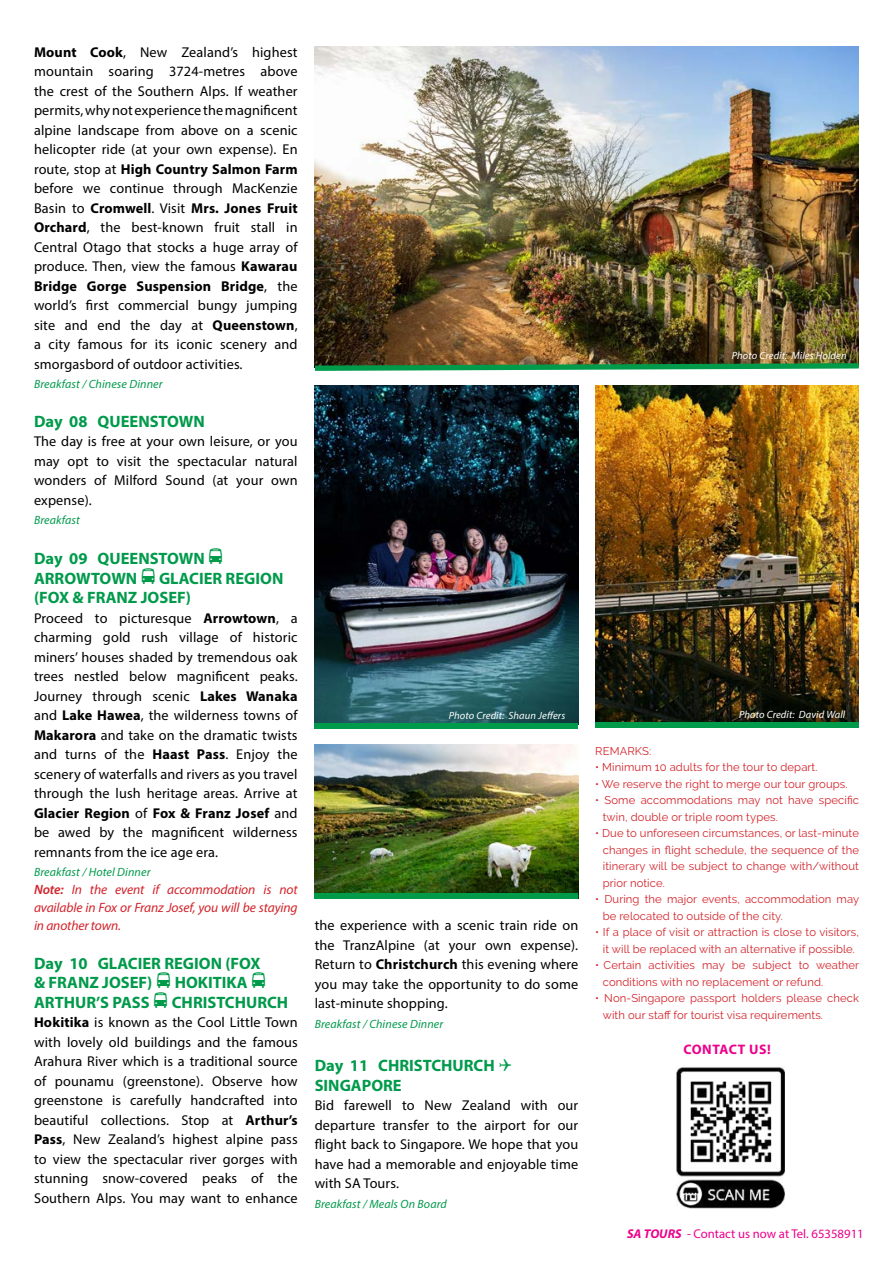
<style>
.page{position:relative;width:893px;height:1263px;background:#fff}
.page>*{position:absolute;margin:0;border:0;box-sizing:border-box;transform-origin:0 0}
.t1{font:700 16.5px/19.5px "Myriad Pro";color:#009a4b}
.t2{font:14.25px/19.5px "Myriad Pro";letter-spacing:.01em;color:#000;text-align:justify}
.t3{font:700 13.8px "Myriad Pro";letter-spacing:.04em;color:#ec008c}
.t4{font:italic 13.5px/18px "Myriad Pro";letter-spacing:-.01em;color:#d2232a;text-align:justify}
.t5{font:12.75px "Myriad Pro";color:#ec008c}
.t6{font:italic 12px "Myriad Pro";letter-spacing:.01em;color:#009a4b}
.t7{font:11.25px/16.5px "Raleway";letter-spacing:.01em;color:#d2232a}
.t8{font:italic 10.5px "Myriad Pro";letter-spacing:.01em;color:#fff}
.s1{font-weight:700}
.s2{font-family:"Travelcons";font-weight:400}
.s3{font-weight:600}
.s4{font-weight:700;font-style:italic}
</style>
<div class="page">
<img style="left:315px;top:385px;width:263px;height:338px">
<div style="left:315px;top:723px;width:263px;height:5px;background:#009a4b"></div>
<img style="left:677px;top:1067px;width:107px;height:141px">
<img style="left:315px;top:47px;width:544px;height:316px">
<img style="left:315px;top:363px;width:544px;height:8px">
<img style="left:595px;top:385px;width:263px;height:338px">
<div style="left:595px;top:723px;width:264px;height:5px;background:#009a4b"></div>
<img style="left:315px;top:744px;width:263px;height:149px">
<div style="left:315px;top:893px;width:263px;height:5px;background:#009a4b"></div>
<p class="t2" style="left:34px;top:42px;width:265px"><span class="s1">Mount Cook</span>, New Zealand’s highest mountain soaring 3724-metres above the crest of the Southern Alps. If weather permits, why not experience the magnificent alpine landscape from above on a scenic helicopter ride (at your own expense). En route, stop at <span class="s1">High Country Salmon Farm </span>before we continue through MacKenzie Basin to <span class="s1">Cromwell</span>. Visit <span class="s1">Mrs. Jones Fruit Orchard</span>, the best-known fruit stall in Central Otago that stocks a huge array of produce. Then, view the famous <span class="s1">Kawarau Bridge Gorge Suspension Bridge</span>, the world’s first commercial bungy jumping site and end the day at <span class="s1">Queenstown</span>, a city famous for its iconic scenery and smorgasbord of outdoor activities.</p>
<p class="t6" style="left:34px;top:377px;width:130px">Breakfast / Chinese Dinner</p>
<p class="t1" style="left:34px;top:411px;width:172px">Day 08 QUEENSTOWN</p>
<p class="t2" style="left:34px;top:432px;width:265px">The day is free at your own leisure, or you may opt to visit the spectacular natural wonders of Milford Sound (at your own expense).</p>
<p class="t6" style="left:34px;top:513px;width:47px">Breakfast</p>
<p class="t1" style="left:34px;top:548px;width:251px">Day 09 QUEENSTOWN <span class="s2">b<br></span>ARROWTOWN <span class="s2">b</span> GLACIER REGION (FOX &amp; FRANZ JOSEF)</p>
<p class="t2" style="left:34px;top:608px;width:265px">Proceed to picturesque <span class="s1">Arrowtown</span>, a charming gold rush village of historic miners’ houses shaded by tremendous oak trees nestled below magnificent peaks.<br>Journey through scenic <span class="s1">Lakes Wanaka </span>and <span class="s1">Lake Hawea</span>, the wilderness towns of <span class="s1">Makarora</span> and take on the dramatic twists and turns of the <span class="s1">Haast Pass</span>. Enjoy the scenery of waterfalls and rivers as you travel through the lush heritage areas. Arrive at <span class="s1">Glacier Region</span> of <span class="s1">Fox &amp; Franz Josef</span> and be awed by the magnificent wilderness remnants from the ice age era.</p>
<p class="t6" style="left:34px;top:865px;width:118px">Breakfast / Hotel Dinner</p>
<p class="t4" style="left:34px;top:880px;width:265px"><span class="s3">Note:</span> In the event if accommodation is not available in Fox or Franz Josef, you will be staying in another town.</p>
<p class="t1" style="left:34px;top:953px;width:256px">Day 10 GLACIER REGION (FOX<br>&amp; FRANZ JOSEF) <span class="s2">b</span> HOKITIKA <span class="s2">b<br></span>ARTHUR’S PASS <span class="s2">b</span> CHRISTCHURCH</p>
<p class="t2" style="left:34px;top:1012px;width:265px"><span class="s1">Hokitika</span> is known as the Cool Little Town with lovely old buildings and the famous Arahura River which is a traditional source of pounamu (greenstone). Observe how greenstone is carefully handcrafted into beautiful collections. Stop at <span class="s1">Arthur’s Pass</span>, New Zealand’s highest alpine pass to view the spectacular river gorges with stunning snow-covered peaks of the Southern Alps. You may want to enhance</p>
<p class="t8" style="left:449px;top:709px;width:118px">Photo Credit: Shaun Jeffers</p>
<p class="t2" style="left:315px;top:915px;width:265px">the experience with a scenic train ride on the TranzAlpine (at your own expense).<br>Return to <span class="s1">Christchurch</span> this evening where you may take the opportunity to do some last-minute shopping.</p>
<p class="t6" style="left:315px;top:1016px;width:130px">Breakfast / Chinese Dinner</p>
<p class="t1" style="left:315px;top:1055px;width:182px">Day 11 CHRISTCHURCH<br>SINGAPORE</p>
<p class="t2" style="left:315px;top:1095px;width:265px">Bid farewell to New Zealand with our departure transfer to the airport for our flight back to Singapore. We hope that you have had a memorable and enjoyable time with SA Tours.</p>
<p class="t6" style="left:315px;top:1196px;width:134px">Breakfast / Meals On Board</p>
<p class="t8" style="left:732px;top:349px;width:116px">Photo Credit: Miles Holden</p>
<p class="t8" style="left:739px;top:708px;width:108px">Photo Credit: David Wall</p>
<p class="t7" style="left:595px;top:742px;width:57px">REMARKS:</p>
<p class="t7" style="left:595px;top:759px;width:224px">• Minimum 10 adults for the tour to depart.</p>
<p class="t7" style="left:595px;top:775px;width:254px">• We reserve the right to merge our tour groups.</p>
<p class="t7" style="left:603px;top:792px;width:258px;text-indent:-8px">• Some accommodations may not have specific twin, double or triple room types.</p>
<p class="t7" style="left:603px;top:825px;width:258px;text-align:justify;text-indent:-8px">• Due to unforeseen circumstances, or last-minute changes in flight schedule, the sequence of the itinerary will be subject to change with/without prior notice.</p>
<p class="t7" style="left:603px;top:891px;width:258px;text-indent:-8px">• During the major events, accommodation may be relocated to outside of the city.</p>
<p class="t7" style="left:595px;top:924px;width:265px;text-align:center">• If a place of visit or attraction is close to visitors, it will be replaced with an alternative if possible.</p>
<p class="t7" style="left:603px;top:957px;width:258px;text-indent:-8px">• Certain activities may be subject to weather conditions with no replacement or refund.</p>
<p class="t7" style="left:603px;top:990px;width:258px;text-indent:-8px">• Non-Singapore passport holders please check with our staff for tourist visa requirements.</p>
<p class="t3" style="left:683px;top:1041px;width:89px">CONTACT US!</p>
<p class="t5" style="left:627px;top:1225px;width:238px"><span class="s4">SA TOURS</span> - Contact us now at Tel. 65358911</p>
</div>
